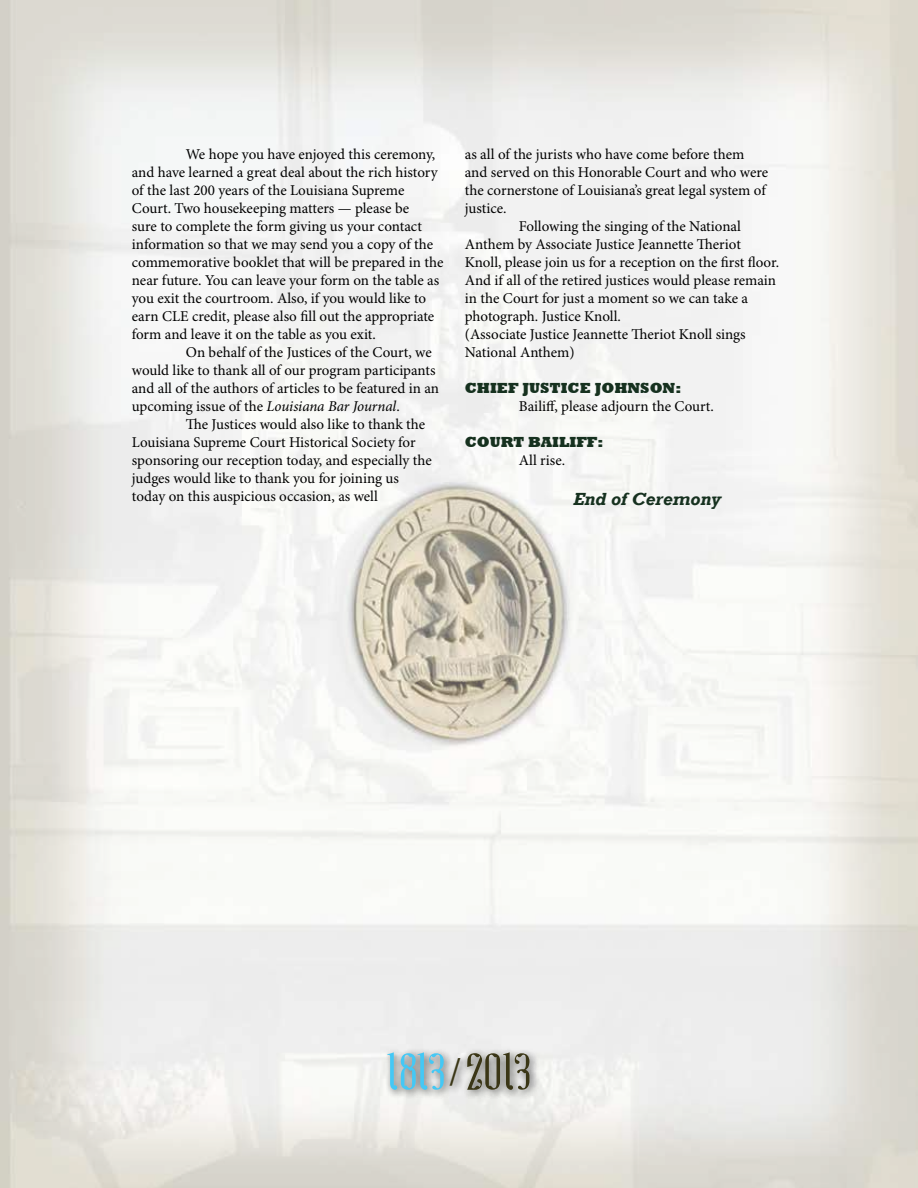
<style>
.page{position:relative;width:918px;height:1188px;background:#fff}
.page>*{position:absolute;margin:0;border:0;box-sizing:border-box;transform-origin:0 0}
.t1{font:75px "Absinthe FT";color:#44c8f5}
.t2{font:italic 700 18px "Rockwell";color:#16311f}
.t3{font:15px/18px "Minion Pro";letter-spacing:-.005em;color:#000}
.t4{font:800 15px "Rockwell";color:#16311f}
.s1{font-style:italic}
.s2{font-family:"Minion Pro";font-size:39px;color:#3a3616}
.s3{color:#3a3616}
</style>
<div class="page">
<img style="left:0;top:0;width:918px;height:1188px">
<div style="left:382px;top:1047px;width:158px;height:53px;background:#000;opacity:.75"></div>
<p class="t3" style="left:132px;top:146px;width:313px;text-indent:54px">We hope you have enjoyed this ceremony, and have learned a great deal about the rich history of the last 200 years of the Louisiana Supreme Court. Two housekeeping matters — please be<br>sure to complete the form giving us your contact information so that we may send you a copy of the commemorative booklet that will be prepared in the near future. You can leave your form on the table as you exit the courtroom. Also, if you would like to earn CLE credit, please also fill out the appropriate form and leave it on the table as you exit.</p>
<p class="t3" style="left:132px;top:344px;width:309px;text-indent:54px">On behalf of the Justices of the Court, we would like to thank all of our program participants and all of the authors of articles to be featured in an upcoming issue of the <span class="s1">Louisiana Bar Journal</span>.</p>
<p class="t3" style="left:132px;top:416px;width:301px;text-indent:54px">The Justices would also like to thank the Louisiana Supreme Court Historical Society for sponsoring our reception today, and especially the judges would like to thank you for joining us today on this auspicious occasion, as well</p>
<p class="t3" style="left:465px;top:146px;width:281px">as all of the jurists who have come before them</p>
<p class="t3" style="left:465px;top:164px;width:305px">and served on this Honorable Court and who were</p>
<p class="t3" style="left:465px;top:182px;width:302px">the cornerstone of Louisiana’s great legal system of</p>
<p class="t3" style="left:465px;top:200px;width:43px">justice.</p>
<p class="t3" style="left:519px;top:218px;width:224px">Following the singing of the National</p>
<p class="t3" style="left:465px;top:236px;width:278px">Anthem by Associate Justice Jeannette Theriot</p>
<p class="t3" style="left:465px;top:254px;width:316px">Knoll, please join us for a reception on the first floor.</p>
<p class="t3" style="left:465px;top:272px;width:313px">And if all of the retired justices would please remain</p>
<p class="t3" style="left:465px;top:290px;width:285px">in the Court for just a moment so we can take a</p>
<p class="t3" style="left:465px;top:308px;width:158px">photograph. Justice Knoll.</p>
<p class="t3" style="left:465px;top:326px;width:282px">(Associate Justice Jeannette Theriot Knoll sings</p>
<p class="t3" style="left:465px;top:344px;width:111px">National Anthem)</p>
<p class="t4" style="left:465px;top:380px;width:218px">CHIEF JUSTICE JOHNSON:</p>
<p class="t3" style="left:519px;top:398px;width:197px">Bailiff, please adjourn the Court.</p>
<p class="t4" style="left:465px;top:434px;width:140px">COURT BAILIFF:</p>
<p class="t3" style="left:519px;top:452px;width:48px">All rise.</p>
<p class="t2" style="left:573px;top:488px;width:150px">End of Ceremony</p>
<h1 class="t1" style="left:387px;top:1033px;width:146px">1813<span class="s2">/</span><span class="s3">2013</span></h1>
</div>
